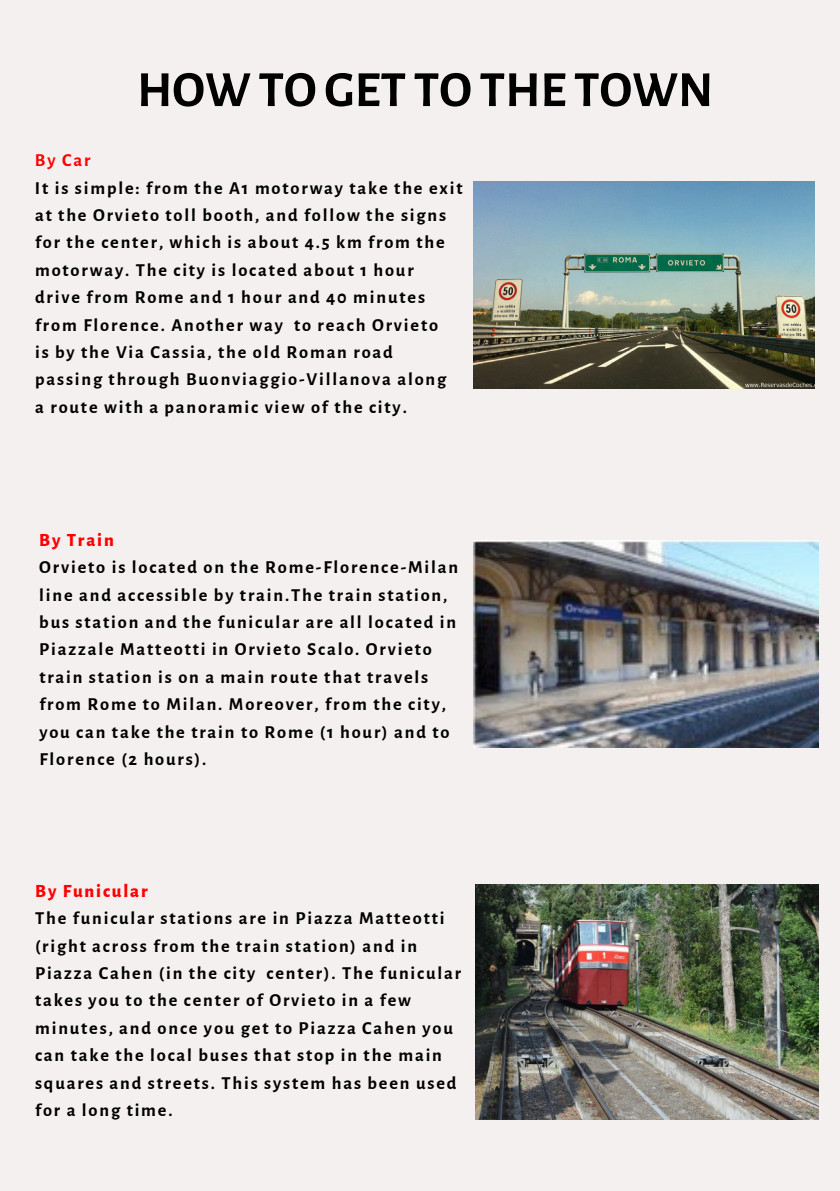
<style>
.page{position:relative;width:840px;height:1191px;background:#fff}
.page>*{position:absolute;margin:0;border:0;box-sizing:border-box;transform-origin:0 0}
.t1{font:700 50.8px "Alegreya Sans";color:#000}
.t2{font:700 18.4px/27.4px "Alegreya Sans";letter-spacing:.1em;color:#000}
.t3{font:800 18.4px "Alegreya Sans";letter-spacing:.1em;color:#f00}
.t4{font:700 18.4px "Alegreya Sans";color:#f00}
</style>
<div class="page">
<div style="left:0;top:0;width:839px;height:1191px;background:#f4f0f0"></div>
<img style="left:473px;top:540px;width:345px;height:207px">
<img style="left:473px;top:181px;width:340px;height:207px">
<img style="left:475px;top:885px;width:343px;height:234px">
<h1 class="t1" style="left:137px;top:52px;width:577px">HOW TOGET TOTHE TOWN</h1>
<p class="t4" style="left:35px;top:147px;width:57px">By Car</p>
<p class="t2" style="left:35px;top:173px;width:429px">It is simple: from the A1 motorway take the exit at the Orvieto toll booth, and follow the signs for the center, which is about 4.5 km from the motorway. The city is located about 1 hour drive from Rome and 1 hour and 40 minutes from Florence. Another way to reach Orvieto<br>is by the Via Cassia, the old Roman road passing through Buonviaggio-Villanova along<br>a route with a panoramic view of the city.</p>
<p class="t3" style="left:39px;top:526px;width:76px">By Train</p>
<p class="t2" style="left:39px;top:552px;width:420px">Orvieto is located on the Rome-Florence-Milan line and accessible by train.The train station, bus station and the funicular are all located in Piazzale Matteotti in Orvieto Scalo. Orvieto train station is on a main route that travels from Rome to Milan. Moreover, from the city, you can take the train to Rome (1 hour) and to Florence (2 hours).</p>
<p class="t3" style="left:35px;top:877px;width:114px">By Funicular</p>
<p class="t2" style="left:35px;top:903px;width:427px">The funicular stations are in Piazza Matteotti (right across from the train station) and in Piazza Cahen (in the city center). The funicular takes you to the center of Orvieto in a few minutes, and once you get to Piazza Cahen you can take the local buses that stop in the main squares and streets. This system has been used for a long time.</p>
</div>
